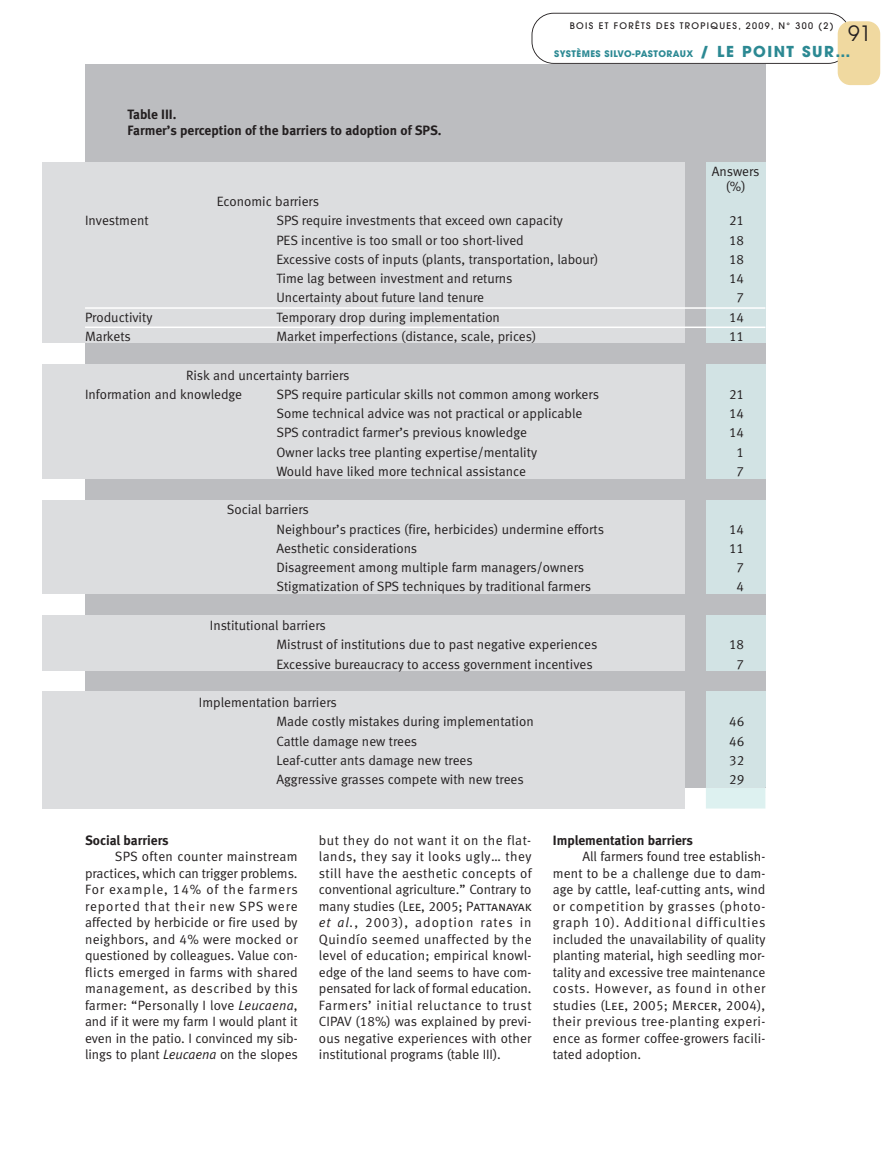
<style>
.page{position:relative;width:893px;height:1149px;background:#fff}
.page>*{position:absolute;margin:0;border:0;box-sizing:border-box;transform-origin:0 0}
.t1{font:21px "Avant Garde";color:#231f20}
.t2{font:13.5px/16.5px "Meta Normal LF";color:#231f20}
.t3{font:13.5px/16.5px "Meta Bold LF";color:#231f20}
.t4{font:500 9px "Avant Garde";letter-spacing:.15em;color:#231f20}
.t5{font:700 9px "Avant Garde";letter-spacing:.05em;color:#2c8993}
.s1{font-size:15px}
.s2{font-style:italic}
.s3{font-family:"Meta Normal LF Caps"}
</style>
<div class="page">
<div style="left:85px;top:64px;width:680px;height:723px;background:#bcbdc0"></div>
<div style="left:43px;top:162px;width:642px;height:180px;background:#dcdddf"></div>
<div style="left:706px;top:162px;width:59px;height:180px;background:#d2e3e4"></div>
<div style="left:43px;top:364px;width:642px;height:114px;background:#dcdddf"></div>
<div style="left:706px;top:364px;width:59px;height:114px;background:#d2e3e4"></div>
<div style="left:43px;top:500px;width:642px;height:93px;background:#dcdddf"></div>
<div style="left:706px;top:500px;width:59px;height:93px;background:#d2e3e4"></div>
<div style="left:43px;top:614px;width:642px;height:56px;background:#dcdddf"></div>
<div style="left:706px;top:614px;width:59px;height:56px;background:#d2e3e4"></div>
<div style="left:43px;top:691px;width:642px;height:117px;background:#dcdddf"></div>
<svg style="left:706px;top:787px;width:59px;height:21px"></svg>
<div style="left:706px;top:691px;width:59px;height:96px;background:#d2e3e4"></div>
<hr style="left:85px;top:307px;width:680px;height:2px;background:#fff">
<hr style="left:85px;top:326px;width:680px;height:2px;background:#fff">
<svg style="left:531px;top:13px;width:316px;height:51px"></svg>
<div style="left:838px;top:21px;width:42px;height:64px;background:#f0d9a0;border-radius:13px"></div>
<p class="t3" style="left:128px;top:106px;width:316px">Table III.<br>Farmer’s perception of the barriers to adoption of SPS.</p>
<p class="t2" style="left:217px;top:193px;width:104px">Economic barriers</p>
<p class="t4" style="left:570px;top:20px;width:265px">BOIS ET FORÊTS DES TROPIQUES, 2009, N° 300 (2)</p>
<h1 class="t1" style="left:848px;top:21px;width:25px">91</h1>
<p class="t5" style="left:554px;top:48px;width:298px">SYSTÈMES SILVO-PASTORAUX <span class="s1">/ LE POINT SUR…</span></p>
<p class="t2" style="left:712px;top:164px;width:49px;line-height:15px;text-align:center">Answers (%)</p>
<p class="t2" style="left:85px;top:212px;width:65px">Investment</p>
<p class="t2" style="left:276px;top:212px;width:288px">SPS require investments that exceed own capacity</p>
<p class="t2" style="left:729px;top:212px;width:17px">21</p>
<p class="t2" style="left:276px;top:231px;width:249px">PES incentive is too small or too short-lived</p>
<p class="t2" style="left:729px;top:231px;width:17px">18</p>
<p class="t2" style="left:276px;top:251px;width:324px">Excessive costs of inputs (plants, transportation, labour)</p>
<p class="t2" style="left:729px;top:251px;width:17px">18</p>
<p class="t2" style="left:276px;top:270px;width:238px">Time lag between investment and returns</p>
<p class="t2" style="left:729px;top:270px;width:17px">14</p>
<p class="t2" style="left:276px;top:289px;width:209px">Uncertainty about future land tenure</p>
<p class="t2" style="left:737px;top:289px;width:9px">7</p>
<p class="t2" style="left:85px;top:308px;width:69px">Productivity</p>
<p class="t2" style="left:276px;top:308px;width:225px">Temporary drop during implementation</p>
<p class="t2" style="left:729px;top:308px;width:17px">14</p>
<p class="t2" style="left:85px;top:328px;width:47px">Markets</p>
<p class="t2" style="left:276px;top:328px;width:261px">Market imperfections (distance, scale, prices)</p>
<p class="t2" style="left:729px;top:328px;width:17px">11</p>
<p class="t2" style="left:85px;top:365px;width:266px;line-height:19.2px;text-indent:101px">Risk and uncertainty barriers<br>Information and knowledge</p>
<p class="t2" style="left:276px;top:385px;width:324px">SPS require particular skills not common among workers</p>
<p class="t2" style="left:729px;top:385px;width:17px">21</p>
<p class="t2" style="left:276px;top:405px;width:307px">Some technical advice was not practical or applicable</p>
<p class="t2" style="left:729px;top:405px;width:17px">14</p>
<p class="t2" style="left:276px;top:424px;width:252px">SPS contradict farmer’s previous knowledge</p>
<p class="t2" style="left:729px;top:424px;width:17px">14</p>
<p class="t2" style="left:276px;top:443px;width:262px">Owner lacks tree planting expertise/mentality</p>
<p class="t2" style="left:737px;top:443px;width:9px">1</p>
<p class="t2" style="left:276px;top:462px;width:251px">Would have liked more technical assistance</p>
<p class="t2" style="left:737px;top:462px;width:9px">7</p>
<p class="t2" style="left:276px;top:500px;width:329px;line-height:19.2px;text-indent:-50px">Social barriers<br>Neighbour’s practices (fire, herbicides) undermine efforts</p>
<p class="t2" style="left:729px;top:520px;width:17px">14</p>
<p class="t2" style="left:276px;top:539px;width:142px">Aesthetic considerations</p>
<p class="t2" style="left:729px;top:539px;width:17px">11</p>
<p class="t2" style="left:276px;top:559px;width:309px">Disagreement among multiple farm managers/owners</p>
<p class="t2" style="left:737px;top:559px;width:9px">7</p>
<p class="t2" style="left:276px;top:578px;width:316px">Stigmatization of SPS techniques by traditional farmers</p>
<p class="t2" style="left:737px;top:578px;width:9px">4</p>
<p class="t2" style="left:276px;top:615px;width:322px;line-height:19.2px;text-indent:-66px">Institutional barriers<br>Mistrust of institutions due to past negative experiences</p>
<p class="t2" style="left:729px;top:636px;width:17px">18</p>
<p class="t2" style="left:276px;top:655px;width:318px">Excessive bureaucracy to access government incentives</p>
<p class="t2" style="left:737px;top:655px;width:9px">7</p>
<p class="t2" style="left:276px;top:692px;width:259px;line-height:19.2px;text-indent:-77px">Implementation barriers<br>Made costly mistakes during implementation</p>
<p class="t2" style="left:729px;top:713px;width:17px">46</p>
<p class="t2" style="left:276px;top:732px;width:142px">Cattle damage new trees</p>
<p class="t2" style="left:729px;top:732px;width:17px">46</p>
<p class="t2" style="left:276px;top:751px;width:198px">Leaf-cutter ants damage new trees</p>
<p class="t2" style="left:729px;top:751px;width:17px">32</p>
<p class="t2" style="left:276px;top:770px;width:249px">Aggressive grasses compete with new trees</p>
<p class="t2" style="left:729px;top:770px;width:17px">29</p>
<p class="t3" style="left:85px;top:831px;width:85px">Social barriers</p>
<p class="t2" style="left:85px;top:847px;width:214px;text-align:justify;text-indent:30px">SPS often counter mainstream practices, which can trigger problems.<br>For example, 14% of the farmers reported that their new SPS were affected by herbicide or fire used by neighbors, and 4% were mocked or questioned by colleagues. Value con&shy;flicts emerged in farms with shared management, as described by this farmer: “Personally I love <span class="s2">Leucaena</span>, and if it were my farm I would plant it even in the patio. I convinced my sib&shy;lings to plant <span class="s2">Leucaena</span> on the slopes</p>
<p class="t2" style="left:319px;top:831px;width:214px;text-align:justify">but they do not want it on the flat&shy;lands, they say it looks ugly… they still have the aesthetic concepts of conventional agriculture.” Contrary to many studies (L<span class="s3">ee</span>, 2005; P<span class="s3">attanayak </span><span class="s2">et al.</span>, 2003), adoption rates in Quindío seemed unaffected by the level of education; empirical knowl&shy;edge of the land seems to have com&shy;pensated for lack of formal education.<br>Farmers’ initial reluctance to trust CIPAV (18%) was explained by previ&shy;ous negative experiences with other institutional programs (table III).</p>
<p class="t3" style="left:553px;top:831px;width:142px">Implementation barriers</p>
<p class="t2" style="left:553px;top:847px;width:214px;text-align:justify;text-indent:30px">All farmers found tree establish&shy;ment to be a challenge due to dam&shy;age by cattle, leaf-cutting ants, wind or competition by grasses (photo&shy;graph 10). Additional difficulties included the unavailability of quality planting material, high seedling mor&shy;tality and excessive tree maintenance costs. However, as found in other studies (L<span class="s3">ee</span>, 2005; M<span class="s3">ercer</span>, 2004), their previous tree-planting experi&shy;ence as former coffee-growers facili&shy;tated adoption.</p>
</div>
